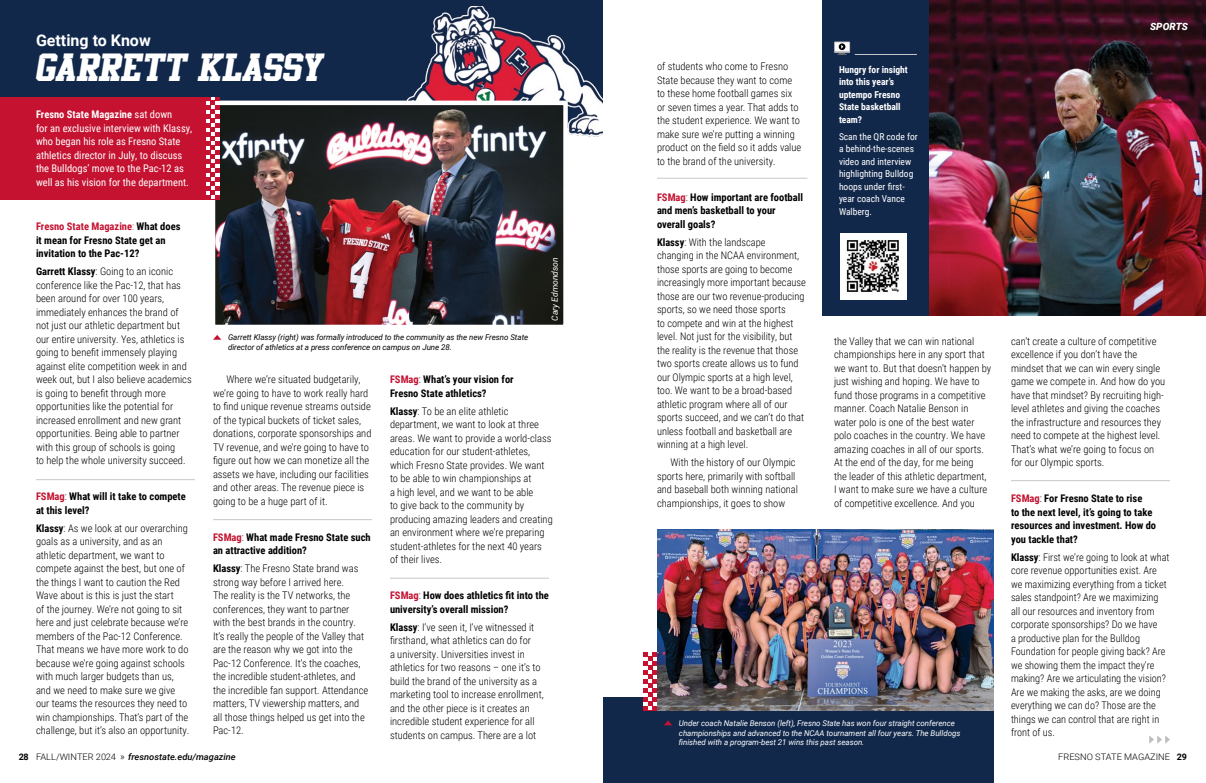
<style>
.page{position:relative;width:1206px;height:783px;background:#fff}
.page>*{position:absolute;margin:0;border:0;box-sizing:border-box;transform-origin:0 0}
.Body{font:41px "Bulldog Born";letter-spacing:-.01em;color:#fff}
.Body-2{font:700 16px "Roboto";color:#fff}
.Body-3{font:300 10.5px/13.5px "Roboto Condensed";color:#000}
.Body-4{font:700 10.5px/13.5px "Roboto Condensed";color:#000}
.Body-5{font:10.5px/13.5px "Roboto Condensed";color:#fff}
.t1{font:italic 900 10px "Roboto";letter-spacing:.01em;color:#fff}
.Body-6{font:9.5px/12.5px "Roboto Condensed";color:#fff}
.Body-7{font:700 9.5px/12.5px "Roboto Condensed";color:#fff}
.t2{font:italic 500 9px "Roboto";color:#000;scale:1.04 1}
.t3{font:300 9px "Roboto";color:#000;scale:1.04 1}
.Caption_-_Photo{font:italic 8.5px "Roboto";color:#fff}
.t4{font:italic 8px/9.6px "Roboto";letter-spacing:-.005em;color:#fff}
.t5{font:italic 8px/9.6px "Roboto";letter-spacing:-.005em;color:#000}
.s1{color:#c41230}
.s2{font-weight:300}
.s3{font-weight:700}
.s4{font-weight:300;color:#c41230}
.s5{font-weight:700;font-style:normal}
.s6{font-weight:300;font-style:normal}
.s7{font-weight:300;font-style:normal;font-size:9.9px}
</style>
<div class="page">
<div style="left:603px;top:697px;width:390px;height:86px;background:#12284b"></div>
<div style="left:0;top:0;width:603px;height:128px;background:#12284b"></div>
<img style="left:406px;top:6px;width:197px;height:131px">
<div style="left:0;top:97px;width:213px;height:102px;background:#c41230"></div>
<img style="left:928px;top:0;width:278px;height:316px">
<div style="left:822px;top:0;width:106px;height:316px;background:#12284b"></div>
<div style="left:840px;top:233px;width:66px;height:67px;background:#fff"></div>
<svg style="left:834px;top:42px;width:16px;height:13px"></svg>
<hr style="left:855px;top:54px;width:62px;height:1px;background:#c7c8ca">
<img style="left:216px;top:106px;width:347px;height:218px">
<div style="left:211px;top:101px;width:357px;height:228px;border:4px solid #fff"></div>
<hr style="left:36px;top:479px;width:159px;height:1px;background:#c7c8ca">
<svg style="left:213px;top:335px;width:8px;height:5px"></svg>
<svg style="left:1149px;top:735px;width:21px;height:9px"></svg>
<svg style="left:206px;top:97px;width:14px;height:102px"></svg>
<img style="left:657px;top:530px;width:336px;height:180px">
<svg style="left:644px;top:652px;width:13px;height:58px"></svg>
<hr style="left:1011px;top:480px;width:159px;height:1px;background:#c7c8ca">
<svg style="left:664px;top:721px;width:8px;height:4px"></svg>
<hr style="left:213px;top:519px;width:159px;height:1px;background:#c7c8ca">
<hr style="left:390px;top:578px;width:159px;height:1px;background:#c7c8ca">
<hr style="left:657px;top:178px;width:150px;height:1px;background:#c7c8ca">
<img style="left:846px;top:240px;width:53px;height:52px">
<p class="Body-2" style="left:36px;top:29px;width:116px">Getting to Know</p>
<p class="Body" style="left:36px;top:46px;width:289px">GARRETT KLASSY</p>
<p class="Body-3" style="left:657px;top:59px;width:146px">of students who come to Fresno<br>State because they want to come to these home football games six or seven times a year. That adds to the student experience. We want to make sure we’re putting a winning product on the field so it adds value to the brand of the university.</p>
<p class="Body-4" style="left:657px;top:190px;width:148px"><span class="s1">FSMag</span><span class="s2">:</span> How important are football and men’s basketball to your overall goals?</p>
<p class="Body-3" style="left:657px;top:235px;width:150px"><span class="s3">Klassy</span>: With the landscape<br>changing in the NCAA environment, those sports are going to become increasingly more important because those are our two revenue-producing sports, so we need those sports<br>to compete and win at the highest level. Not just for the visibility, but the reality is the revenue that those two sports create allows us to fund our Olympic sports at a high level, too. We want to be a broad-based athletic program where all of our sports succeed, and we can’t do that unless football and basketball are winning at a high level.</p>
<p class="Body-3" style="left:657px;top:455px;width:143px;text-indent:14px">With the history of our Olympic sports here, primarily with softball and baseball both winning national championships, it goes to show</p>
<p class="Body-7" style="left:839px;top:63px;width:70px">Hungry for insight into this year’s uptempo Fresno<br>State basketball team?</p>
<p class="Body-6" style="left:839px;top:130px;width:80px">Scan the QR code for a behind-the-scenes video and interview highlighting Bulldog hoops under first&shy;year coach Vance<br>Walberg.</p>
<p class="Body-5" style="left:36px;top:107px;width:158px"><span class="s3">Fresno State Magazine</span> sat down<br>for an exclusive interview with Klassy, who began his role as Fresno State athletics director in July, to discuss the Bulldogs’ move to the Pac-12 as well as his vision for the department.</p>
<p class="Body-4" style="left:36px;top:219px;width:146px"><span class="s1">Fresno State Magazine</span><span class="s4">:</span> What does it mean for Fresno State get an invitation to the Pac-12?</p>
<p class="Body-3" style="left:36px;top:264px;width:157px"><span class="s3">Garrett Klassy</span>: Going to an iconic conference like the Pac-12, that has been around for over 100 years, immediately enhances the brand of not just our athletic department but our entire university. Yes, athletics is going to benefit immensely playing against elite competition week in and week out, but I also believe academics is going to benefit through more opportunities like the potential for increased enrollment and new grant opportunities. Being able to partner with this group of schools is going<br>to help the whole university succeed.</p>
<p class="Body-4" style="left:36px;top:489px;width:151px"><span class="s1">FSMag</span><span class="s2">:</span> What will it take to compete at this level?</p>
<p class="Body-3" style="left:36px;top:521px;width:155px"><span class="s3">Klassy</span>: As we look at our overarching goals as a university, and as an athletic department, we want to compete against the best, but one of the things I want to caution the Red Wave about is this is just the start<br>of the journey. We’re not going to sit here and just celebrate because we’re members of the Pac-12 Conference.<br>That means we have more work to do because we’re going against schools with much larger budgets than us, and we need to make sure we give our teams the resources they need to win championships. That’s part of the challenge, but it’s also an opportunity.</p>
<p class="Caption_-_Photo" style="left:549px;top:321px;width:65px;rotate:-90deg">Cary Edmondson</p>
<p class="t5" style="left:228px;top:333px;width:302px">Garrett Klassy (right) was formally introduced to the community as the new Fresno State director of athletics at a press conference on campus on June 28.</p>
<p class="Body-3" style="left:834px;top:334px;width:159px">the Valley that we can win national championships here in any sport that we want to. But that doesn’t happen by just wishing and hoping. We have to fund those programs in a competitive manner. Coach Natalie Benson in water polo is one of the best water polo coaches in the country. We have amazing coaches in all of our sports.<br>At the end of the day, for me being<br>the leader of this athletic department, I want to make sure we have a culture of competitive excellence. And you</p>
<p class="Body-4" style="left:390px;top:372px;width:125px"><span class="s1">FSMag</span><span class="s2">:</span> What’s your vision for<br>Fresno State athletics?</p>
<p class="Body-3" style="left:390px;top:404px;width:164px"><span class="s3">Klassy</span>: To be an elite athletic department, we want to look at three areas. We want to provide a world-class education for our student-athletes, which Fresno State provides. We want to be able to win championships at<br>a high level, and we want to be able<br>to give back to the community by producing amazing leaders and creating an environment where we’re preparing student-athletes for the next 40 years of their lives.</p>
<p class="Body-4" style="left:390px;top:588px;width:160px"><span class="s1">FSMag</span><span class="s2">:</span> How does athletics fit into the university’s overall mission?</p>
<p class="Body-3" style="left:390px;top:620px;width:155px"><span class="s3">Klassy</span>: I’ve seen it, I’ve witnessed it firsthand, what athletics can do for<br>a university. Universities invest in athletics for two reasons – one it’s to build the brand of the university as a marketing tool to increase enrollment, and the other piece is it creates an incredible student experience for all students on campus. There are a lot</p>
<p class="Body-3" style="left:213px;top:372px;width:160px;text-indent:14px">Where we’re situated budgetarily, we’re going to have to work really hard to find unique revenue streams outside of the typical buckets of ticket sales, donations, corporate sponsorships and TV revenue, and we’re going to have to figure out how we can monetize all the assets we have, including our facilities and other areas. The revenue piece is going to be a huge part of it.</p>
<p class="Body-4" style="left:213px;top:530px;width:159px"><span class="s1">FSMag</span><span class="s2">:</span> What made Fresno State such an attractive addition?</p>
<p class="Body-3" style="left:213px;top:561px;width:157px"><span class="s3">Klassy</span>: The Fresno State brand was strong way before I arrived here.<br>The reality is the TV networks, the conferences, they want to partner with the best brands in the country.<br>It’s really the people of the Valley that are the reason why we got into the Pac-12 Conference. It’s the coaches, the incredible student-athletes, and the incredible fan support. Attendance matters, TV viewership matters, and all those things helped us get into the Pac-12.</p>
<p class="t4" style="left:679px;top:718px;width:283px">Under coach Natalie Benson (left), Fresno State has won four straight conference championships and advanced to the NCAA tournament all four years. The Bulldogs finished with a program-best 21 wins this past season.</p>
<p class="t1" style="left:1150px;top:19px;width:40px">SPORTS</p>
<p class="Body-3" style="left:1011px;top:334px;width:156px">can’t create a culture of competitive excellence if you don’t have the mindset that we can win every single game we compete in. And how do you have that mindset? By recruiting high&shy;level athletes and giving the coaches the infrastructure and resources they need to compete at the highest level.<br>That’s what we’re going to focus on for our Olympic sports.</p>
<p class="Body-4" style="left:1011px;top:491px;width:147px"><span class="s1">FSMag</span><span class="s2">:</span> For Fresno State to rise<br>to the next level, it’s going to take resources and investment. How do you tackle that?</p>
<p class="Body-3" style="left:1011px;top:550px;width:160px"><span class="s3">Klassy</span>: First we’re going to look at what core revenue opportunities exist. Are we maximizing everything from a ticket sales standpoint? Are we maximizing all our resources and inventory from corporate sponsorships? Do we have<br>a productive plan for the Bulldog Foundation for people giving back? Are we showing them the impact they’re making? Are we articulating the vision?<br>Are we making the asks, are we doing everything we can do? Those are the things we can control that are right in front of us.</p>
<p class="t2" style="left:19px;top:750px;width:210px"><span class="s5">28</span> <span class="s6">FALL/WINTER 2024</span> <span class="s7">»</span> fresnostate.edu/magazine</p>
<p class="t3" style="left:1058px;top:750px;width:125px">FRESNO STATE MAGAZINE <span class="s3">29</span></p>
</div>
